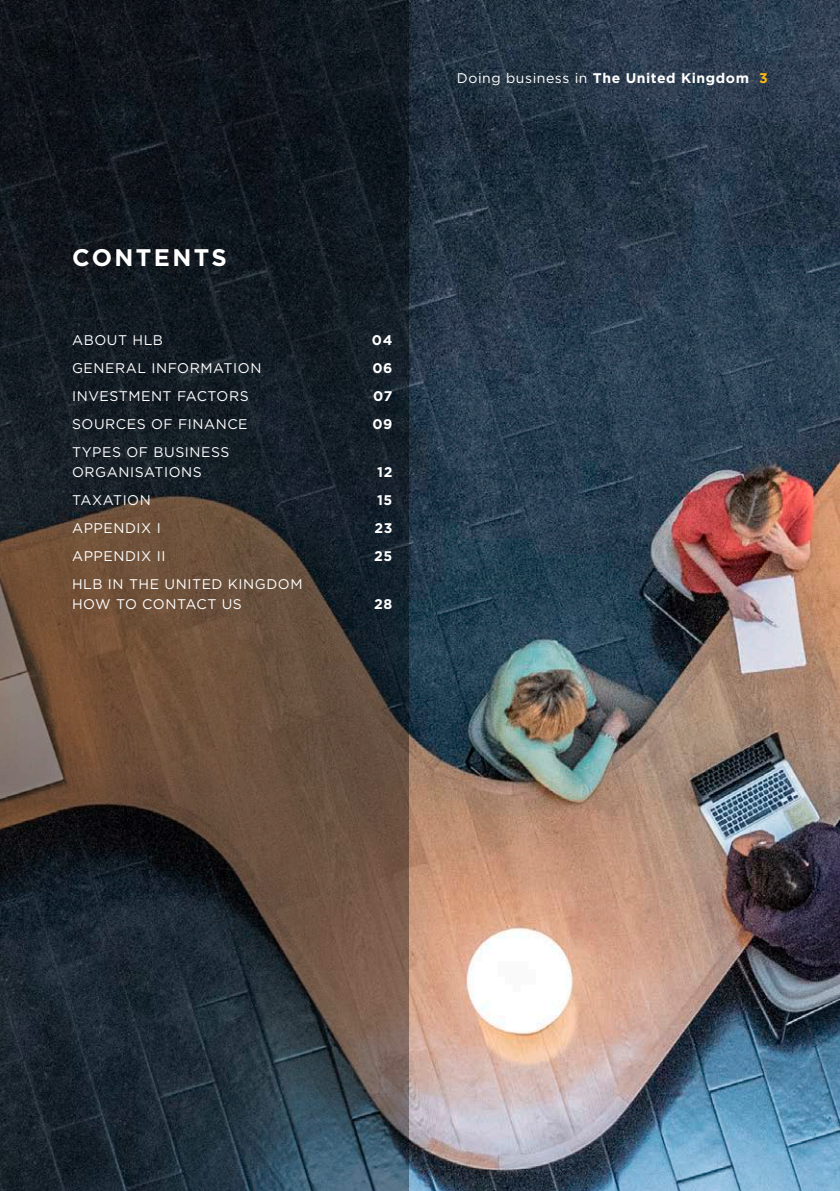
<style>
.page{position:relative;width:840px;height:1191px;background:#fff}
.page>*{position:absolute;margin:0;border:0;box-sizing:border-box;transform-origin:0 0}
.Main_head_-_Dark_Gre{font:700 24px "Gotham";letter-spacing:.1em;color:#fff}
.Body_Copy_-_Dark_gre{font:14px/20px "Gotham";letter-spacing:.04em;color:#fff}
.Body_Copy_-_Dark_gre-2{font:700 14px "Gotham";letter-spacing:.04em;color:#fff}
.s1{font-weight:400}
.s2{color:#fcb814}
</style>
<div class="page">
<img style="left:408px;top:0;width:431px;height:1191px">
<svg style="left:0;top:0;width:408px;height:1191px;background:#302f30"></svg>
<p class="Main_head_-_Dark_Gre" style="left:72px;top:241px;width:156px">CONTENTS</p>
<p class="Body_Copy_-_Dark_gre" style="left:72px;top:330px;width:92px">ABOUT HLB</p>
<p class="Body_Copy_-_Dark_gre-2" style="left:372px;top:331px;width:22px">04</p>
<p class="Body_Copy_-_Dark_gre" style="left:72px;top:358px;width:191px">GENERAL INFORMATION</p>
<p class="Body_Copy_-_Dark_gre-2" style="left:372px;top:359px;width:22px">06</p>
<p class="Body_Copy_-_Dark_gre" style="left:72px;top:385px;width:178px">INVESTMENT FACTORS</p>
<p class="Body_Copy_-_Dark_gre-2" style="left:373px;top:386px;width:21px">07</p>
<p class="Body_Copy_-_Dark_gre" style="left:72px;top:413px;width:177px">SOURCES OF FINANCE</p>
<p class="Body_Copy_-_Dark_gre-2" style="left:372px;top:414px;width:22px">09</p>
<p class="Body_Copy_-_Dark_gre" style="left:72px;top:441px;width:159px">TYPES OF BUSINESS<br>ORGANISATIONS</p>
<p class="Body_Copy_-_Dark_gre-2" style="left:377px;top:462px;width:17px">12</p>
<p class="Body_Copy_-_Dark_gre" style="left:72px;top:489px;width:80px">TAXATION</p>
<p class="Body_Copy_-_Dark_gre-2" style="left:377px;top:490px;width:17px">15</p>
<p class="Body_Copy_-_Dark_gre" style="left:72px;top:517px;width:90px">APPENDIX I</p>
<p class="Body_Copy_-_Dark_gre-2" style="left:374px;top:518px;width:19px">23</p>
<p class="Body_Copy_-_Dark_gre" style="left:72px;top:545px;width:95px">APPENDIX II</p>
<p class="Body_Copy_-_Dark_gre-2" style="left:374px;top:546px;width:20px">25</p>
<p class="Body_Copy_-_Dark_gre" style="left:72px;top:573px;width:232px">HLB IN THE UNITED KINGDOM<br>HOW TO CONTACT US</p>
<p class="Body_Copy_-_Dark_gre-2" style="left:374px;top:594px;width:20px">28</p>
<p class="Body_Copy_-_Dark_gre-2" style="left:456px;top:69px;width:312px"><span class="s1">Doing business in</span> The United Kingdom <span class="s2">3</span></p>
</div>
